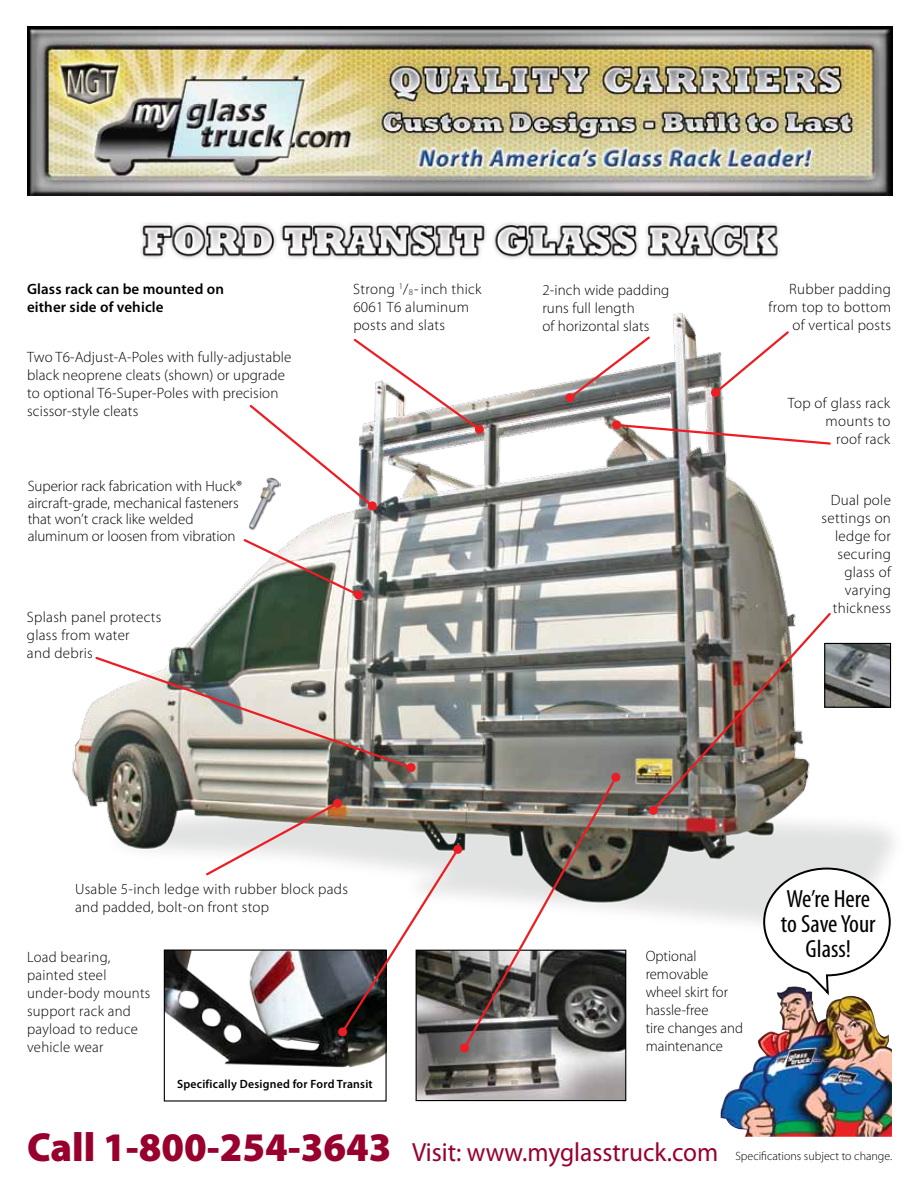
<style>
.page{position:relative;width:918px;height:1188px;background:#fff}
.page>*{position:absolute;margin:0;border:0;box-sizing:border-box;transform-origin:0 0}
.t1{font:condensed 24.9px/25px "Myriad Pro";color:#000;text-align:center}
.t2{font:300 15px/18px "Myriad Pro";letter-spacing:.01em;color:#000}
.t3{font:600 15px/18px "Myriad Pro";letter-spacing:.01em;color:#000}
.t4{font:300 12px "Myriad Pro";color:#000}
.t5{font:600 12px "Myriad Pro";letter-spacing:.02em;color:#000}
.s1{font-size:8.7px}
.s2{font-weight:900;font-size:40.8px;color:#98002e}
.s3{font-weight:400;font-size:26.4px;color:#98002e}
</style>
<div class="page">
<img style="left:72px;top:313px;width:822px;height:611px">
<img style="left:140px;top:222px;width:640px;height:37px">
<img style="left:28px;top:27px;width:865px;height:168px">
<img style="left:650px;top:611px;width:183px;height:203px">
<div style="left:649px;top:806px;width:9px;height:9px;background:#ed1d24;border-radius:50%"></div>
<svg style="left:567px;top:334px;width:85px;height:67px"></svg>
<div style="left:565px;top:393px;width:9px;height:9px;background:#ed1d24;border-radius:50%"></div>
<svg style="left:712px;top:329px;width:79px;height:67px"></svg>
<div style="left:711px;top:388px;width:9px;height:9px;background:#ed1d24;border-radius:50%"></div>
<svg style="left:614px;top:423px;width:218px;height:23px"></svg>
<div style="left:612px;top:421px;width:9px;height:9px;background:#ed1d24;border-radius:50%"></div>
<svg style="left:248px;top:337px;width:235px;height:172px"></svg>
<div style="left:475px;top:425px;width:9px;height:9px;background:#ed1d24;border-radius:50%"></div>
<svg style="left:242px;top:537px;width:119px;height:61px"></svg>
<div style="left:354px;top:590px;width:9px;height:9px;background:#ed1d24;border-radius:50%"></div>
<img style="left:721px;top:1036px;width:171px;height:101px">
<img style="left:246px;top:476px;width:34px;height:56px">
<img style="left:762px;top:867px;width:130px;height:215px">
<img style="left:418px;top:952px;width:206px;height:147px">
<div style="left:416px;top:950px;width:210px;height:151px;border:1px solid #000"></div>
<img style="left:216px;top:1051px;width:169px;height:17px">
<img style="left:94px;top:655px;width:525px;height:396px">
<div style="left:460px;top:1043px;width:9px;height:9px;background:#ed1d24;border-radius:50%"></div>
<div style="left:611px;top:773px;width:9px;height:9px;background:#ed1d24;border-radius:50%"></div>
<img style="left:826px;top:645px;width:63px;height:61px">
<div style="left:824px;top:643px;width:67px;height:65px;border:1px solid #000"></div>
<p class="t2" style="left:353px;top:280px;width:130px">Strong <sup>1</sup>/<span class="s1">8</span> -inch thick<br>6061 T6 aluminum posts and slats</p>
<p class="t3" style="left:27px;top:280px;width:199px">Glass rack can be mounted on either side of vehicle</p>
<p class="t2" style="left:769px;top:280px;width:124px;text-align:right">Rubber padding from top to bottom of vertical posts</p>
<p class="t2" style="left:542px;top:281px;width:129px">2-inch wide padding runs full length<br>of horizontal slats</p>
<p class="t2" style="left:27px;top:348px;width:266px">Two T6-Adjust-A-Poles with fully-adjustable black neoprene cleats (shown) or upgrade to optional T6-Super-Poles with precision scissor-style cleats</p>
<p class="t2" style="left:28px;top:478px;width:216px;line-height:16.5px">Superior rack fabrication with Huck® aircraft-grade, mechanical fasteners that won’t crack like welded aluminum or loosen from vibration</p>
<p class="t2" style="left:27px;top:608px;width:136px">Splash panel protects glass from water<br>and debris</p>
<p class="t2" style="left:75px;top:880px;width:274px">Usable 5-inch ledge with rubber block pads and padded, bolt-on front stop</p>
<p class="t2" style="left:27px;top:948px;width:125px">Load bearing, painted steel under-body mounts support rack and payload to reduce vehicle wear</p>
<p class="t5" style="left:177px;top:1077px;width:197px">Specifically Designed for Ford Transit</p>
<p class="t2" style="left:788px;top:394px;width:104px;text-align:right">Top of glass rack mounts to<br>roof rack</p>
<p class="t2" style="left:822px;top:491px;width:71px;text-align:right">Dual pole settings on ledge for securing glass of varying thickness</p>
<p class="t2" style="left:646px;top:947px;width:99px">Optional removable wheel skirt for hassle-free<br>tire changes and maintenance</p>
<h1 class="t1" style="left:781px;top:886px;width:96px">We’re Here to Save Your<br>Glass!</h1>
<p class="t4" style="left:27px;top:1148px;width:867px"><span class="s2">Call 1-800-254-3643</span> <span class="s3">Visit: www.myglasstruck.com</span> Specifications subject to change.</p>
</div>
